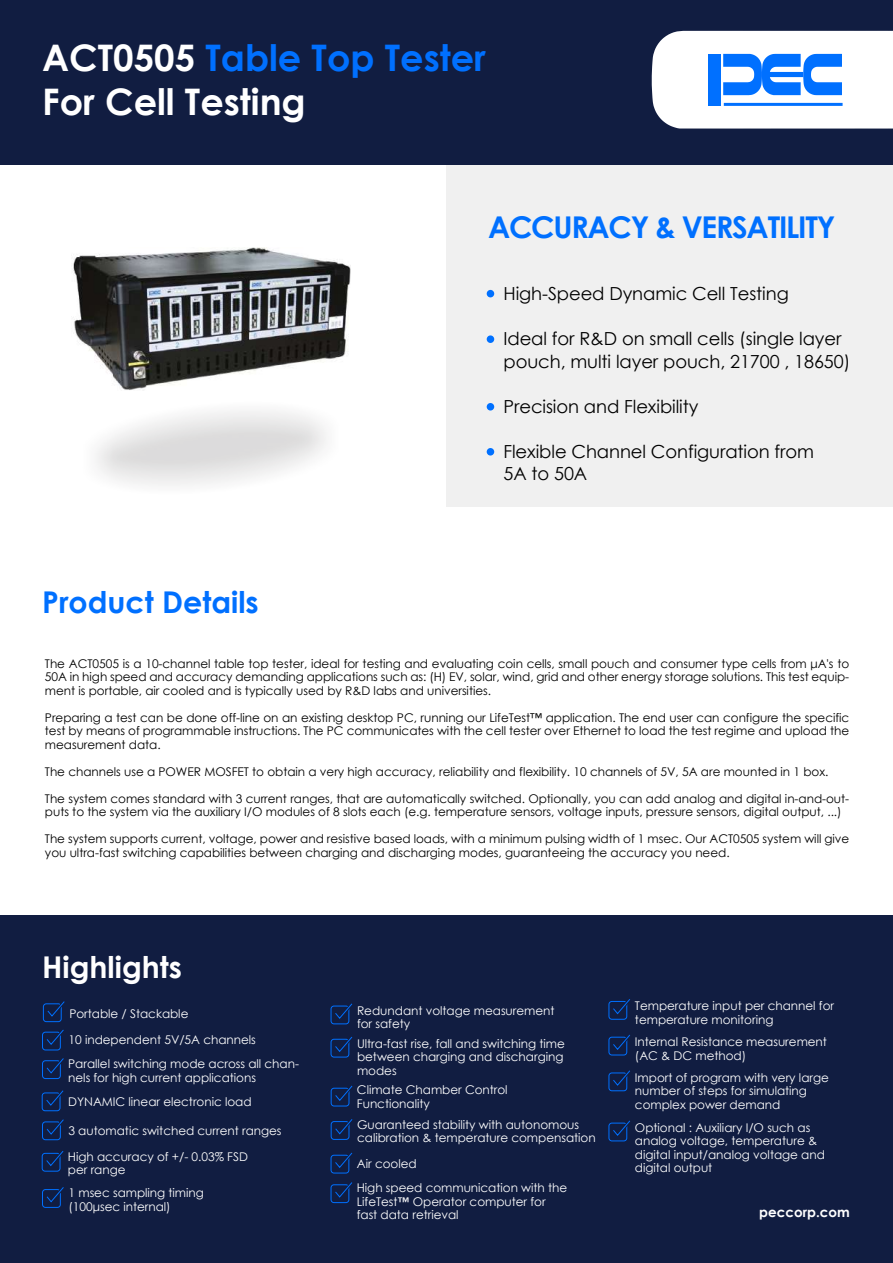
<style>
.page{position:relative;width:893px;height:1263px;background:#fff}
.page>*{position:absolute;margin:0;border:0;box-sizing:border-box;transform-origin:0 0}
.t1{font:700 36.6px/44px "Century Gothic";color:#fff}
.t2{font:700 30px "Century Gothic";letter-spacing:-.04em;color:#0070ff}
.t3{font:700 30px "Century Gothic";color:#0070ff}
.t4{font:700 30px "Century Gothic";color:#fff}
.t5{font:18px/22.5px "Century Gothic";letter-spacing:-.005em;color:#000}
.t6{font:700 13.5px "Century Gothic";color:#fff}
.t7{font:12px/13.5px "Century Gothic";letter-spacing:-.005em;color:#000;text-align:justify}
.t8{font:12px/13.5px "Century Gothic";letter-spacing:-.005em;color:#fff}
.s1{color:#0070ff}
.s2{font-weight:700}
</style>
<div class="page">
<div style="left:446px;top:165px;width:447px;height:341px;background:#f0f0f0"></div>
<div style="left:0;top:0;width:893px;height:165px;background:#111d41"></div>
<div style="left:0;top:915px;width:893px;height:348px;background:#111d41"></div>
<svg style="left:652px;top:31px;width:241px;height:98px"></svg>
<hr style="left:724px;top:103px;width:119px;height:3px;background:#0070ff">
<div style="left:43px;top:1003px;width:19px;height:19px;border:1px solid #0070ff;border-radius:3px"></div>
<svg style="left:44px;top:1001px;width:21px;height:19px"></svg>
<div style="left:42px;top:1032px;width:19px;height:18px;border:1px solid #0070ff;border-radius:3px"></div>
<div style="left:42px;top:1060px;width:19px;height:19px;border:1px solid #0070ff;border-radius:3px"></div>
<svg style="left:43px;top:1029px;width:21px;height:48px"></svg>
<div style="left:42px;top:1121px;width:19px;height:19px;border:1px solid #0070ff;border-radius:3px"></div>
<svg style="left:42px;top:1090px;width:22px;height:49px"></svg>
<div style="left:42px;top:1153px;width:18px;height:18px;border:1px solid #0070ff;border-radius:3px"></div>
<svg style="left:42px;top:1151px;width:22px;height:19px"></svg>
<div style="left:331px;top:1155px;width:18px;height:18px;border:1px solid #0070ff;border-radius:3px"></div>
<svg style="left:331px;top:1152px;width:22px;height:20px"></svg>
<div style="left:331px;top:1184px;width:18px;height:19px;border:1px solid #0070ff;border-radius:3px"></div>
<svg style="left:331px;top:1182px;width:22px;height:19px"></svg>
<div style="left:609px;top:1001px;width:18px;height:19px;border:1px solid #0070ff;border-radius:3px"></div>
<svg style="left:609px;top:999px;width:21px;height:19px"></svg>
<div style="left:42px;top:1189px;width:19px;height:19px;border:1px solid #0070ff;border-radius:3px"></div>
<svg style="left:43px;top:1187px;width:21px;height:19px"></svg>
<div style="left:331px;top:1006px;width:18px;height:18px;border:1px solid #0070ff;border-radius:3px"></div>
<svg style="left:331px;top:1003px;width:22px;height:20px"></svg>
<div style="left:331px;top:1039px;width:18px;height:18px;border:1px solid #0070ff;border-radius:3px"></div>
<svg style="left:331px;top:1036px;width:22px;height:20px"></svg>
<div style="left:331px;top:1088px;width:18px;height:18px;border:1px solid #0070ff;border-radius:3px"></div>
<svg style="left:331px;top:1085px;width:22px;height:20px"></svg>
<div style="left:331px;top:1121px;width:18px;height:19px;border:1px solid #0070ff;border-radius:3px"></div>
<svg style="left:331px;top:1119px;width:22px;height:19px"></svg>
<div style="left:609px;top:1037px;width:18px;height:18px;border:1px solid #0070ff;border-radius:3px"></div>
<svg style="left:609px;top:1034px;width:21px;height:20px"></svg>
<div style="left:609px;top:1072px;width:18px;height:19px;border:1px solid #0070ff;border-radius:3px"></div>
<svg style="left:609px;top:1070px;width:21px;height:20px"></svg>
<div style="left:609px;top:1123px;width:18px;height:18px;border:1px solid #0070ff;border-radius:3px"></div>
<svg style="left:609px;top:1120px;width:21px;height:20px"></svg>
<div style="left:487px;top:290px;width:7px;height:7px;background:#0070ff;border-radius:50%"></div>
<div style="left:487px;top:335px;width:7px;height:8px;background:#0070ff;border-radius:50%"></div>
<div style="left:487px;top:403px;width:7px;height:7px;background:#0070ff;border-radius:50%"></div>
<div style="left:487px;top:448px;width:7px;height:7px;background:#0070ff;border-radius:50%"></div>
<img style="left:73px;top:247px;width:278px;height:116px">
<img style="left:96px;top:363px;width:230px;height:123px">
<h1 class="t1" style="left:42px;top:34px;width:445px">ACT0505 <span class="s1">Table Top Tester<br></span>For Cell Testing</h1>
<h2 class="t2" style="left:488px;top:204px;width:349px">ACCURACY &amp; VERSATILITY</h2>
<h2 class="t3" style="left:42px;top:580px;width:218px">Product Details</h2>
<h3 class="t5" style="left:503px;top:282px;width:287px">High-Speed Dynamic Cell Testing</h3>
<h3 class="t5" style="left:503px;top:327px;width:348px">Ideal for R&amp;D on small cells (single layer pouch, multi layer pouch, 21700 , 18650)</h3>
<h3 class="t5" style="left:503px;top:395px;width:196px">Precision and Flexibility</h3>
<h3 class="t5" style="left:503px;top:440px;width:312px">Flexible Channel Configuration from<br>5A to 50A</h3>
<p class="t7" style="left:45px;top:656px;width:806px">The ACT0505 is a 10-channel table top tester, ideal for testing and evaluating coin cells, small pouch and consumer type cells from μA's to 50A in high speed and accuracy demanding applications such as: (H) EV, solar, wind, grid and other energy storage solutions. This test equip&shy;ment is portable, air cooled and is typically used by R&amp;D labs and universities.</p>
<p class="t7" style="left:45px;top:710px;width:806px">Preparing a test can be done off-line on an existing desktop PC, running our LifeTest™ application. The end user can configure the specific test by means of programmable instructions. The PC communicates with the cell tester over Ethernet to load the test regime and upload the measurement data.</p>
<p class="t7" style="left:45px;top:764px;width:785px">The channels use a POWER MOSFET to obtain a very high accuracy, reliability and flexibility. 10 channels of 5V, 5A are mounted in 1 box.</p>
<p class="t7" style="left:45px;top:791px;width:806px">The system comes standard with 3 current ranges, that are automatically switched. Optionally, you can add analog and digital in-and-out&shy;puts to the system via the auxiliary I/O modules of 8 slots each (e.g. temperature sensors, voltage inputs, pressure sensors, digital output, ...)</p>
<p class="t7" style="left:45px;top:832px;width:806px">The system supports current, voltage, power and resistive based loads, with a minimum pulsing width of 1 msec. Our ACT0505 system will give you ultra-fast switching capabilities between charging and discharging modes, guaranteeing the accuracy you need.</p>
<h2 class="t4" style="left:42px;top:944px;width:141px">Highlights</h2>
<p class="t8" style="left:69px;top:1006px;width:121px">Portable / Stackable</p>
<p class="t8" style="left:68px;top:1028px;width:232px;line-height:23.9px">10 independent 5V/5A channels<br>Parallel switching mode across all chan-</p>
<p class="t8" style="left:68px;top:1065px;width:189px;line-height:23.9px">nels for high current applications<br>DYNAMIC linear electronic load</p>
<p class="t8" style="left:68px;top:1117px;width:215px;line-height:26.2px">3 automatic switched current ranges<br>High accuracy of +/- 0.03% FSD</p>
<p class="t8" style="left:68px;top:1163px;width:59px">per range</p>
<p class="t8" style="left:69px;top:1186px;width:137px">1 msec sampling timing (100μsec internal)</p>
<p class="t8" style="left:357px;top:1003px;width:199px">Redundant voltage measurement for safety</p>
<p class="t8" style="left:357px;top:1036px;width:209px">Ultra-fast rise, fall and switching time between charging and discharging modes</p>
<p class="t8" style="left:357px;top:1083px;width:152px">Climate Chamber Control<br>Functionality</p>
<p class="t8" style="left:357px;top:1117px;width:240px">Guaranteed stability with autonomous calibration &amp; temperature compensation</p>
<p class="t8" style="left:357px;top:1151px;width:212px;line-height:24.3px">Air cooled<br>High speed communication with the</p>
<p class="t8" style="left:357px;top:1194px;width:190px">LifeTest<span class="s2">™</span> Operator computer for fast data retrieval</p>
<p class="t8" style="left:635px;top:999px;width:201px">Temperature input per channel for temperature monitoring</p>
<p class="t8" style="left:635px;top:1035px;width:193px">Internal Resistance measurement (AC &amp; DC method)</p>
<p class="t8" style="left:635px;top:1070px;width:195px">Import of program with very large number of steps for simulating complex power demand</p>
<p class="t8" style="left:635px;top:1120px;width:191px">Optional : Auxiliary I/O such as analog voltage, temperature &amp; digital input/analog voltage and digital output</p>
<p class="t6" style="left:759px;top:1202px;width:92px">peccorp.com</p>
</div>
